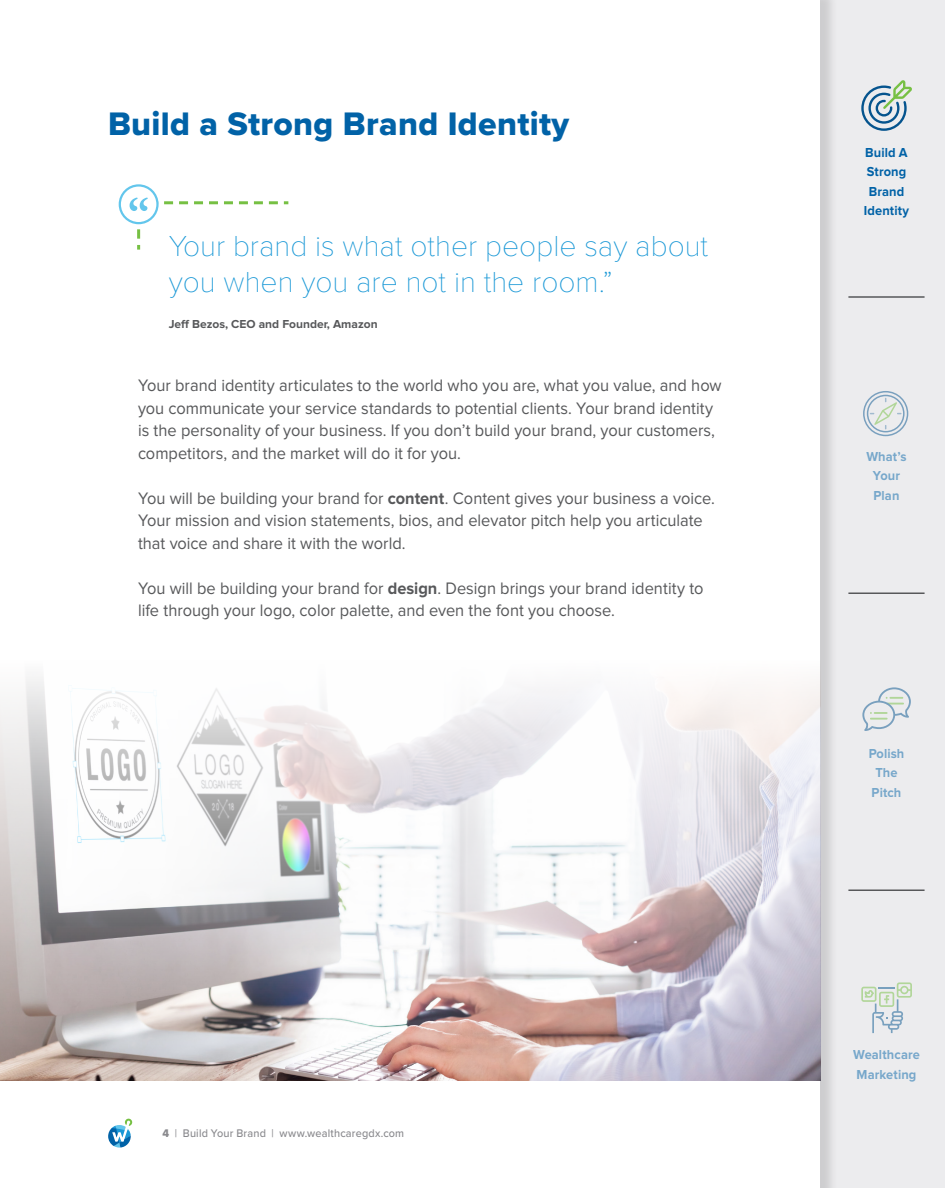
<style>
.page{position:relative;width:945px;height:1188px;background:#ececee}
.page>*{position:absolute;margin:0;border:0;box-sizing:border-box;transform-origin:0 0}
.Callout_Content{font:33.75px "Proxima Nova Extrabld";letter-spacing:.01em;color:#0162a7}
.t1{font:100 30px/36px "Proxima Nova T";color:#1a98d6}
.Intro_Copy{font:17.25px/22.5px "Proxima Nova";color:#57585a;scale:.95 1}
.t2{font:700 13.5px/19.5px "Proxima Nova";letter-spacing:.01em;color:#0162a7;text-align:center;scale:.95 1}
.Quote_Author{font:700 12px "Proxima Nova";color:#57585a}
.t3{font:500 11.55px "Proxima Nova";letter-spacing:.015em;color:#8a8a8e;scale:.95 1}
.s1{font-weight:700}
.s2{font-family:"Proxima Nova Extrabld";font-weight:400}
</style>
<div class="page">
<div style="left:0;top:0;width:838px;height:1188px;background:#231f20;opacity:.15"></div>
<div style="left:0;top:0;width:820px;height:1188px;background:#fff"></div>
<svg style="left:108px;top:1119px;width:24px;height:29px"></svg>
<svg style="left:120px;top:185px;width:37px;height:38px"></svg>
<div style="left:119px;top:184px;width:40px;height:40px;border:2px solid #63c6ec;border-radius:50%"></div>
<svg style="left:130px;top:198px;width:159px;height:52px"></svg>
<img style="left:0;top:677px;width:820px;height:403px">
<hr style="left:848px;top:296px;width:77px;height:2px;background:#57585a">
<hr style="left:848px;top:592px;width:77px;height:2px;background:#57585a">
<hr style="left:848px;top:890px;width:77px;height:1px;background:#57585a">
<svg style="left:861px;top:80px;width:51px;height:51px"></svg>
<svg style="left:863px;top:391px;width:45px;height:45px"></svg>
<svg style="left:862px;top:687px;width:49px;height:44px"></svg>
<svg style="left:861px;top:982px;width:51px;height:51px"></svg>
<p class="Callout_Content" style="left:108px;top:98px;width:463px">Build a Strong Brand Identity</p>
<p class="t1" style="left:169px;top:226px;width:541px">Your brand is what other people say about you when you are not in the room.”</p>
<p class="Quote_Author" style="left:169px;top:318px;width:210px">Jeff Bezos, CEO and Founder, Amazon</p>
<p class="Intro_Copy" style="left:138px;top:375px;width:616px">Your brand identity articulates to the world who you are, what you value, and how you communicate your service standards to potential clients. Your brand identity is the personality of your business. If you don’t build your brand, your customers, competitors, and the market will do it for you.</p>
<p class="Intro_Copy" style="left:138px;top:487px;width:609px">You will be building your brand for <span class="s1">content</span>. Content gives your business a voice.<br>Your mission and vision statements, bios, and elevator pitch help you articulate that voice and share it with the world.</p>
<p class="Intro_Copy" style="left:138px;top:577px;width:597px">You will be building your brand for <span class="s1">design</span>. Design brings your brand identity to life through your logo, color palette, and even the font you choose.</p>
<p class="t3" style="left:163px;top:1125px;width:256px"><span class="s2">4</span> | Build Your Brand | www.wealthcaregdx.com</p>
<p class="t2" style="left:864px;top:143px;width:49px">Build A<br>Strong<br>Brand<br>Identity</p>
<p class="t2" style="left:866px;top:447px;width:44px">What’s<br>Your<br>Plan</p>
<p class="t2" style="left:869px;top:744px;width:39px;text-align:left">Polish<br>The<br>Pitch</p>
<p class="t2" style="left:853px;top:1045px;width:72px;text-align:left">Wealthcare<br>Marketing</p>
</div>
